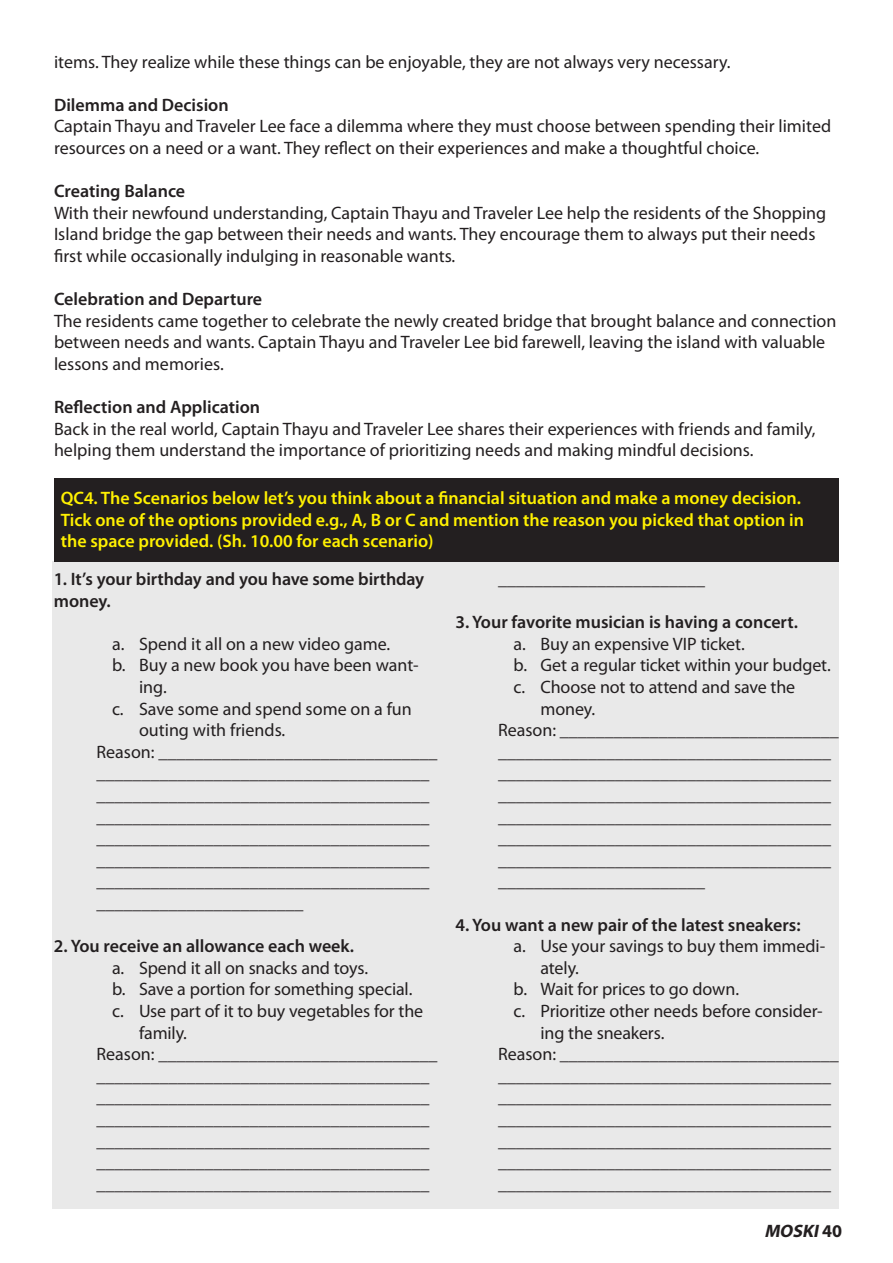
<style>
.page{position:relative;width:893px;height:1263px;background:#fff}
.page>*{position:absolute;margin:0;border:0;box-sizing:border-box;transform-origin:0 0}
.t1{font:18px/21.6px "Myriad Pro";color:#231f20}
.t2{font:600 18px/21.6px "Myriad Pro";color:#231f20}
.t3{font:600 18px/21.6px "Myriad Pro";color:#fff101}
.t4{font:italic 700 18px "Myriad Pro";color:#231f20}
.s1{font-style:normal}
</style>
<div class="page">
<div style="left:53px;top:561px;width:786px;height:648px;background:#e9e9e9"></div>
<div style="left:54px;top:478px;width:785px;height:83px;background:#231f20"></div>
<p class="t1" style="left:54px;top:50px;width:678px">items. They realize while these things can be enjoyable, they are not always very necessary.</p>
<p class="t2" style="left:54px;top:93px;width:176px">Dilemma and Decision</p>
<p class="t1" style="left:54px;top:115px;width:779px">Captain Thayu and Traveler Lee face a dilemma where they must choose between spending their limited resources on a need or a want. They reflect on their experiences and make a thoughtful choice.</p>
<p class="t2" style="left:54px;top:180px;width:133px">Creating Balance</p>
<p class="t1" style="left:54px;top:202px;width:774px">With their newfound understanding, Captain Thayu and Traveler Lee help the residents of the Shopping<br>Island bridge the gap between their needs and wants. They encourage them to always put their needs first while occasionally indulging in reasonable wants.</p>
<p class="t2" style="left:54px;top:288px;width:210px">Celebration and Departure</p>
<p class="t1" style="left:54px;top:310px;width:784px">The residents came together to celebrate the newly created bridge that brought balance and connection between needs and wants. Captain Thayu and Traveler Lee bid farewell, leaving the island with valuable lessons and memories.</p>
<p class="t2" style="left:54px;top:396px;width:208px">Reflection and Application</p>
<p class="t1" style="left:54px;top:418px;width:763px">Back in the real world, Captain Thayu and Traveler Lee shares their experiences with friends and family, helping them understand the importance of prioritizing needs and making mindful decisions.</p>
<p class="t3" style="left:61px;top:487px;width:745px">QC4. The Scenarios below let’s you think about a financial situation and make a money decision.<br>Tick one of the options provided e.g., A, B or C and mention the reason you picked that option in the space provided. (Sh. 10.00 for each scenario)</p>
<p class="t2" style="left:54px;top:568px;width:372px">1. It’s your birthday and you have some birthday money.</p>
<p class="t1" style="left:112px;top:633px;width:280px">a. Spend it all on a new video game.</p>
<p class="t1" style="left:139px;top:654px;width:281px;text-indent:-27px">b. Buy a new book you have been want&shy;ing.</p>
<p class="t1" style="left:139px;top:697px;width:274px;text-indent:-27px">c. Save some and spend some on a fun outing with friends.</p>
<p class="t1" style="left:96px;top:741px;width:342px">Reason: _______________________________ _____________________________________ _____________________________________ _____________________________________ _____________________________________ _____________________________________ _____________________________________ _______________________</p>
<p class="t2" style="left:54px;top:935px;width:302px">2. You receive an allowance each week.</p>
<p class="t1" style="left:112px;top:957px;width:258px">a. Spend it all on snacks and toys.</p>
<p class="t1" style="left:112px;top:978px;width:302px">b. Save a portion for something special.</p>
<p class="t1" style="left:139px;top:1000px;width:286px;text-indent:-27px">c. Use part of it to buy vegetables for the family.</p>
<p class="t1" style="left:96px;top:1043px;width:342px">Reason: _______________________________ _____________________________________ _____________________________________ _____________________________________ _____________________________________ _____________________________________ _____________________________________</p>
<p class="t1" style="left:498px;top:568px;width:208px">_______________________</p>
<p class="t2" style="left:455px;top:611px;width:344px">3. Your favorite musician is having a concert.</p>
<p class="t1" style="left:513px;top:633px;width:233px">a. Buy an expensive VIP ticket.</p>
<p class="t1" style="left:513px;top:654px;width:319px">b. Get a regular ticket within your budget.</p>
<p class="t1" style="left:540px;top:676px;width:256px;text-indent:-27px">c. Choose not to attend and save the money.</p>
<p class="t1" style="left:498px;top:719px;width:342px">Reason: _______________________________ _____________________________________ _____________________________________ _____________________________________ _____________________________________ _____________________________________ _____________________________________ _______________________</p>
<p class="t2" style="left:455px;top:913px;width:347px">4. You want a new pair of the latest sneakers:</p>
<p class="t1" style="left:540px;top:935px;width:286px;text-indent:-27px">a. Use your savings to buy them immedi&shy;ately.</p>
<p class="t1" style="left:513px;top:978px;width:227px">b. Wait for prices to go down.</p>
<p class="t1" style="left:540px;top:1000px;width:284px;text-indent:-27px">c. Prioritize other needs before consider&shy;ing the sneakers.</p>
<p class="t1" style="left:498px;top:1043px;width:342px">Reason: _______________________________ _____________________________________ _____________________________________ _____________________________________ _____________________________________ _____________________________________ _____________________________________</p>
<p class="t4" style="left:764px;top:1220px;width:79px">MOSKI<span class="s1">4 0</span></p>
</div>
